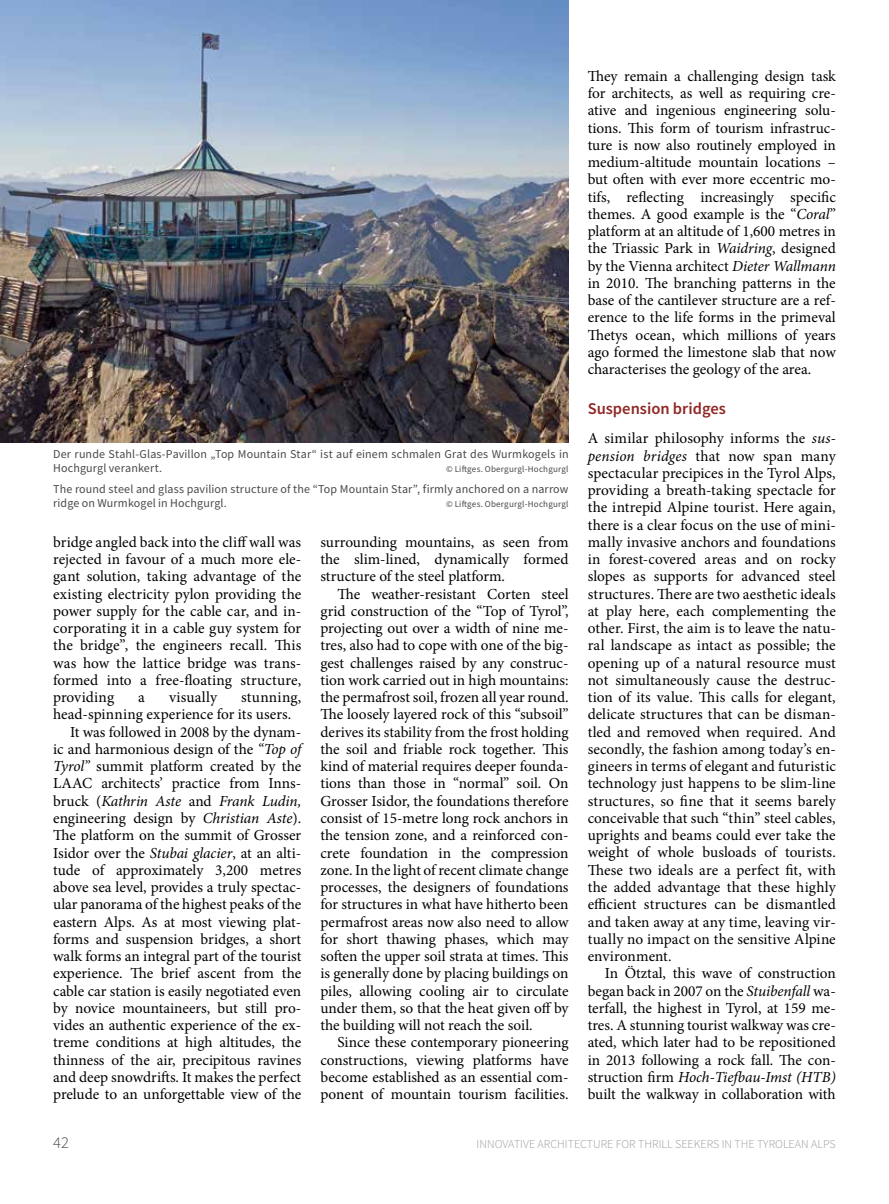
<style>
.page{position:relative;width:889px;height:1204px;background:#fff}
.page>*{position:absolute;margin:0;border:0;box-sizing:border-box;transform-origin:0 0}
.t1{font:600 16.5px "Source Sans Pro";color:#8f2724}
.t2{font:300 16.5px "Source Sans Pro";color:#494948}
.t3{font:15.3px/17.2px "Minion Pro";color:#000;text-align:justify}
.t4{font:italic 15.3px "Minion Pro";letter-spacing:-.015em;color:#000}
.t5{font:12px/14.2px "Source Sans Pro";letter-spacing:.01em;color:#494948}
.t6{font:300 12px "Source Sans Pro";color:#9c9d9d}
.t7{font:9px "Source Sans Pro";letter-spacing:.025em;color:#494948}
.s1{font-style:italic}
.s2{font-style:normal}
</style>
<div class="page">
<img style="left:0;top:0;width:568px;height:442px">
<p class="t5" style="left:53px;top:447px;width:517px">Der runde Stahl-Glas-Pavillon „Top Mountain Star“ ist auf einem schmalen Grat des Wurmkogels in<br>Hochgurgl verankert.</p>
<p class="t7" style="left:446px;top:463px;width:124px">© Liftges. Obergurgl-Hochgurgl</p>
<p class="t5" style="left:53px;top:481px;width:517px">The round steel and glass pavilion structure of the “Top Mountain Star”, firmly anchored on a narrow ridge on Wurmkogel in Hochgurgl.</p>
<p class="t7" style="left:446px;top:498px;width:124px">© Liftges. Obergurgl-Hochgurgl</p>
<p class="t3" style="left:53px;top:533px;width:250px">bridge angled back into the cliff wall was rejected in favour of a much more ele&shy;gant solution, taking advantage of the existing electricity pylon providing the power supply for the cable car, and in&shy;corporating it in a cable guy system for the bridge”, the engineers recall. This was how the lattice bridge was trans&shy;formed into a free-floating structure, providing</p>
<p class="t3" style="left:138px;top:688px;width:8px">a</p>
<p class="t3" style="left:169px;top:688px;width:50px">visually</p>
<p class="t3" style="left:241px;top:688px;width:62px">stunning,</p>
<p class="t3" style="left:53px;top:706px;width:240px">head-spinning experience for its users.</p>
<p class="t3" style="left:70px;top:723px;width:233px">It was followed in 2008 by the dynam-</p>
<p class="t3" style="left:53px;top:740px;width:250px">ic and harmonious design of the <span class="s1">“Top of</span></p>
<p class="t3" style="left:53px;top:757px;width:250px"><span class="s1">Tyrol”</span> summit platform created by the</p>
<p class="t3" style="left:53px;top:775px;width:250px">LAAC architects’ practice from Inns-</p>
<p class="t4" style="left:53px;top:790px;width:250px"><span class="s2">bruck (</span>Kathrin Aste <span class="s2">and</span> Frank Ludin,</p>
<p class="t3" style="left:53px;top:809px;width:250px">engineering design by <span class="s1">Christian Aste</span>).</p>
<p class="t3" style="left:53px;top:826px;width:250px">The platform on the summit of Grosser</p>
<p class="t3" style="left:53px;top:844px;width:250px">Isidor over the <span class="s1">Stubai glacier</span>, at an alti-</p>
<p class="t3" style="left:53px;top:861px;width:250px">tude of approximately 3,200 metres</p>
<p class="t3" style="left:53px;top:878px;width:250px">above sea level, provides a truly spectac-</p>
<p class="t3" style="left:53px;top:895px;width:250px">ular panorama of the highest peaks of the</p>
<p class="t3" style="left:53px;top:913px;width:250px">eastern Alps. As at most viewing plat-</p>
<p class="t3" style="left:53px;top:930px;width:250px">forms and suspension bridges, a short</p>
<p class="t3" style="left:53px;top:947px;width:250px">walk forms an integral part of the tourist</p>
<p class="t3" style="left:53px;top:964px;width:250px">experience. The brief ascent from the</p>
<p class="t3" style="left:53px;top:982px;width:250px">cable car station is easily negotiated even</p>
<p class="t3" style="left:53px;top:999px;width:250px">by novice mountaineers, but still pro-</p>
<p class="t3" style="left:53px;top:1016px;width:250px">vides an authentic experience of the ex-</p>
<p class="t3" style="left:53px;top:1033px;width:250px">treme conditions at high altitudes, the</p>
<p class="t3" style="left:53px;top:1051px;width:250px">thinness of the air, precipitous ravines</p>
<p class="t3" style="left:53px;top:1068px;width:250px">and deep snowdrifts. It makes the perfect</p>
<p class="t3" style="left:53px;top:1085px;width:250px">prelude to an unforgettable view of the</p>
<p class="t3" style="left:320px;top:533px;width:250px">surrounding mountains, as seen from the slim-lined, dynamically formed structure of the steel platform.</p>
<p class="t3" style="left:320px;top:585px;width:250px;text-indent:17px">The weather-resistant Corten steel grid construction of the “Top of Tyrol”, projecting out over a width of nine me&shy;tres, also had to cope with one of the big&shy;gest challenges raised by any construc&shy;tion work carried out in high mountains: the permafrost soil, frozen all year round.<br>The loosely layered rock of this “subsoil” derives its stability from the frost holding the soil and friable rock together. This kind of material requires deeper founda&shy;tions than those in “normal” soil. On Grosser Isidor, the foundations therefore consist of 15-metre long rock anchors in the tension zone, and a reinforced con&shy;crete foundation in the compression zone. In the light of recent climate change processes, the designers of foundations for structures in what have hitherto been permafrost areas now also need to allow for short thawing phases, which may soften the upper soil strata at times. This is generally done by placing buildings on piles, allowing cooling air to circulate under them, so that the heat given off by the building will not reach the soil.</p>
<p class="t3" style="left:320px;top:1033px;width:250px;text-indent:17px">Since these contemporary pioneering constructions, viewing platforms have become established as an essential com&shy;ponent of mountain tourism facilities.</p>
<p class="t3" style="left:587px;top:67px;width:250px">They remain a challenging design task for architects, as well as requiring cre&shy;ative and ingenious engineering solu&shy;tions. This form of tourism infrastruc&shy;ture is now also routinely employed in medium-altitude mountain locations – but often with ever more eccentric mo&shy;tifs, reflecting increasingly specific themes. A good example is the “<span class="s1">Coral</span>” platform at an altitude of 1,600 metres in the Triassic Park in <span class="s1">Waidring</span>, designed by the Vienna architect <span class="s1">Dieter Wallmann </span>in 2010. The branching patterns in the base of the cantilever structure are a ref&shy;erence to the life forms in the primeval Thetys ocean, which millions of years ago formed the limestone slab that now characterises the geology of the area.</p>
<p class="t1" style="left:587px;top:398px;width:140px">Suspension bridges</p>
<p class="t3" style="left:587px;top:430px;width:250px">A similar philosophy informs the <span class="s1">sus&shy;pension bridges</span> that now span many spectacular precipices in the Tyrol Alps, providing a breath-taking spectacle for the intrepid Alpine tourist. Here again, there is a clear focus on the use of mini&shy;mally invasive anchors and foundations in forest-covered areas and on rocky slopes as supports for advanced steel structures. There are two aesthetic ideals at play here, each complementing the other. First, the aim is to leave the natu&shy;ral landscape as intact as possible; the opening up of a natural resource must not simultaneously cause the destruc&shy;tion of its value. This calls for elegant, delicate structures that can be disman&shy;tled and removed when required. And secondly, the fashion among today’s en&shy;gineers in terms of elegant and futuristic technology just happens to be slim-line structures, so fine that it seems barely conceivable that such “thin” steel cables, uprights and beams could ever take the weight of whole busloads of tourists.<br>These two ideals are a perfect fit, with the added advantage that these highly efficient structures can be dismantled and taken away at any time, leaving vir&shy;tually no impact on the sensitive Alpine environment.</p>
<p class="t3" style="left:587px;top:964px;width:250px;text-indent:17px">In Ötztal, this wave of construction began back in 2007 on the <span class="s1">Stuibenfall</span> wa&shy;terfall, the highest in Tyrol, at 159 me&shy;tres. A stunning tourist walkway was cre&shy;ated, which later had to be repositioned in 2013 following a rock fall. The con&shy;struction firm <span class="s1">Hoch-Tiefbau-Imst (HTB) </span>built the walkway in collaboration with</p>
<p class="t2" style="left:53px;top:1132px;width:17px">42</p>
<p class="t6" style="left:476px;top:1136px;width:361px">INNOVATIVE ARCHITECTURE FOR THRILL SEEKERS IN THE TYROLEAN ALPS</p>
</div>
